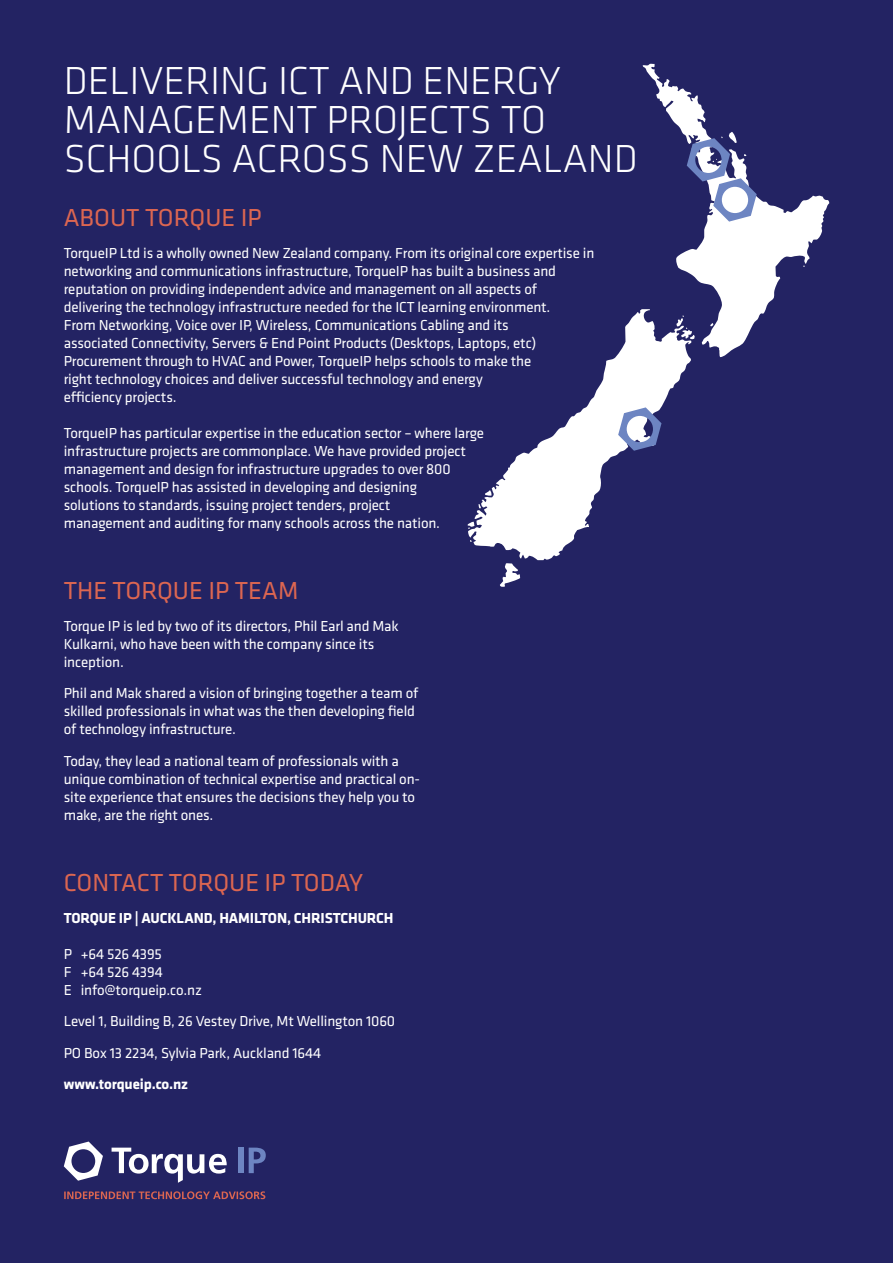
<style>
.page{position:relative;width:893px;height:1263px;background:#232363}
.page>*{position:absolute;margin:0;border:0;box-sizing:border-box;transform-origin:0 0}
.t1{font:300 40.5px/39px "Klavika";color:#fff}
.t2{font:25.5px "Klavika";color:#dc6651}
.t3{font:15px/18px "Klavika";letter-spacing:-.01em;color:#fff}
.t4{font:700 15px "Klavika";color:#fff}
</style>
<div class="page">
<svg style="left:643px;top:64px;width:186px;height:293px"></svg>
<svg style="left:468px;top:309px;width:223px;height:251px"></svg>
<svg style="left:676px;top:316px;width:19px;height:23px"></svg>
<svg style="left:485px;top:490px;width:7px;height:6px"></svg>
<svg style="left:468px;top:522px;width:6px;height:7px"></svg>
<svg style="left:500px;top:563px;width:20px;height:24px"></svg>
<svg style="left:687px;top:132px;width:70px;height:90px"></svg>
<svg style="left:618px;top:407px;width:43px;height:44px"></svg>
<svg style="left:64px;top:1191px;width:201px;height:8px"></svg>
<div style="left:238px;top:1147px;width:6px;height:26px;background:#6d85c2"></div>
<svg style="left:64px;top:1141px;width:39px;height:40px"></svg>
<svg style="left:112px;top:1147px;width:115px;height:36px"></svg>
<svg style="left:249px;top:1147px;width:17px;height:26px"></svg>
<h1 class="t1" style="left:64px;top:62px;width:499px">DELIVERING ICT AND ENERGY<br>MANAGEMENT PROJECTS</h1>
<h1 class="t1" style="left:501px;top:101px;width:22px">TO</h1>
<h1 class="t1" style="left:64px;top:140px;width:24px">SCHOO</h1>
<h1 class="t1" style="left:182px;top:140px;width:74px">LS ACROSS</h1>
<h1 class="t1" style="left:380px;top:140px;width:259px">NEW ZEALAND</h1>
<h2 class="t2" style="left:64px;top:204px;width:199px">ABOUT TORQUE IP</h2>
<p class="t3" style="left:64px;top:244px;width:532px">TorqueI P Ltd is a wholly owned New Zealand company. From its original core expertise in networking and communications infrastructure, TorqueI P has built a business and reputation on providing independent advice and management on all aspects of delivering the technology infrastructure needed for the I CT learning environment.<br>From Networking, Voice over I P, Wireless, Communications Cabling and its<br>associated Connectivity, Servers &amp; End Point Products (Desktops, Laptops, etc)<br>Procurement through to HVAC and Power, TorqueI P helps schools to make the<br>right technology choices and deliver successful technology and energy<br>efficiency projects.</p>
<p class="t3" style="left:64px;top:424px;width:422px">TorqueI P has particular expertise in the education sector – where large infrastructure projects are commonplace. We have provided project management and design for infrastructure upgrades to over 800 schools. TorqueI P has assisted in developing and designing<br>solutions to standards, issuing project tenders, project<br>management and auditing for many schools across the nation.</p>
<h2 class="t2" style="left:64px;top:577px;width:217px">THE TORQU E I P TEAM</h2>
<p class="t3" style="left:64px;top:617px;width:336px">Torque I P is led by two of its directors, Phil Earl and Mak<br>Kulkarni, who have been with the company since its inception.</p>
<p class="t3" style="left:64px;top:684px;width:356px">Phil and Mak shared a vision of bringing together a team of skilled professionals in what was the then developing field of technology infrastructure.</p>
<p class="t3" style="left:64px;top:752px;width:358px">Today, they lead a national team of professionals with a unique combination of technical expertise and practical on&shy;site experience that ensures the decisions they help you to make, are the right ones.</p>
<h2 class="t2" style="left:64px;top:869px;width:301px">CONTACT TORQUE I P TODAY</h2>
<p class="t4" style="left:64px;top:909px;width:10px">TORQUE</p>
<p class="t4" style="left:119px;top:909px;width:33px">IP | AUCKLAND</p>
<p class="t4" style="left:212px;top:909px;width:46px">, HAMILTON</p>
<p class="t4" style="left:287px;top:909px;width:17px">, CHRISTCHURCH</p>
<p class="t3" style="left:64px;top:945px;width:140px">P +64 526 4395<br>F +64 526 4394<br>E info@torqueip.co.nz</p>
<p class="t3" style="left:64px;top:1006px;width:333px;line-height:31.5px">Level 1, Building B, 26 Vestey Drive, Mt Wellington 1060<br>PO Box 13 2234, Sylvia Park, Auckland 1644</p>
<p class="t4" style="left:64px;top:1076px;width:126px">www.torqueip.co.nz</p>
</div>
